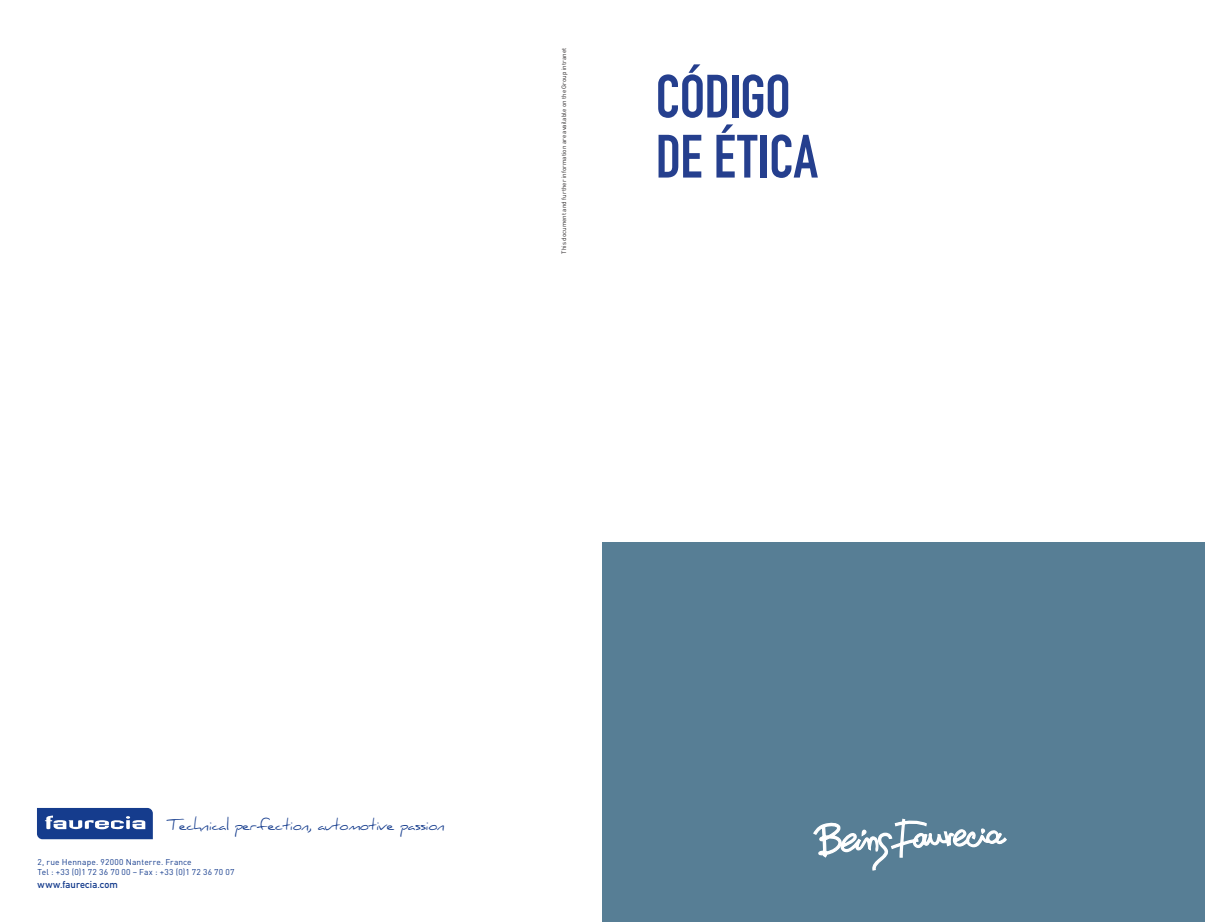
<style>
.page{position:relative;width:1205px;height:922px;background:#fff}
.page>*{position:absolute;margin:0;border:0;box-sizing:border-box;transform-origin:0 0}
.t1{font:condensed 60px/60px "DIN";letter-spacing:-.01em;color:#253f8e}
.t2{font:15px "Daniel";letter-spacing:-.025em;color:#153c8d}
.t3{font:500 9.88px "DIN";letter-spacing:.02em;color:#153c8d}
.t4{font:8.38px/10.1px "DIN";letter-spacing:.03em;color:#153c8d}
.t5{font:6.25px "DIN";letter-spacing:.005em;color:#231f20}
</style>
<div class="page">
<svg style="left:37px;top:807px;width:116px;height:32px;background:#3f5fa1"></svg>
<div style="left:602px;top:542px;width:603px;height:379px;background:#577e95"></div>
<svg style="left:813px;top:818px;width:194px;height:53px"></svg>
<p class="t5" style="left:560px;top:254px;width:207px;rotate:-90deg">This document and further information are available on the Group intranet</p>
<h1 class="t1" style="left:656px;top:66px;width:164px">CÓDIGO<br>DE ÉTICA</h1>
<h2 class="t2" style="left:166px;top:816px;width:280px">Technical perfection, automotive passion</h2>
<p class="t4" style="left:38px;top:856px;width:198px">2, rue Hennape. 92000 Nanterre. France<br>Tel : +33 (0)1 72 36 70 00 – Fax : +33 (0)1 72 36 70 07</p>
<p class="t3" style="left:38px;top:878px;width:82px">www.faurecia.com</p>
</div>
